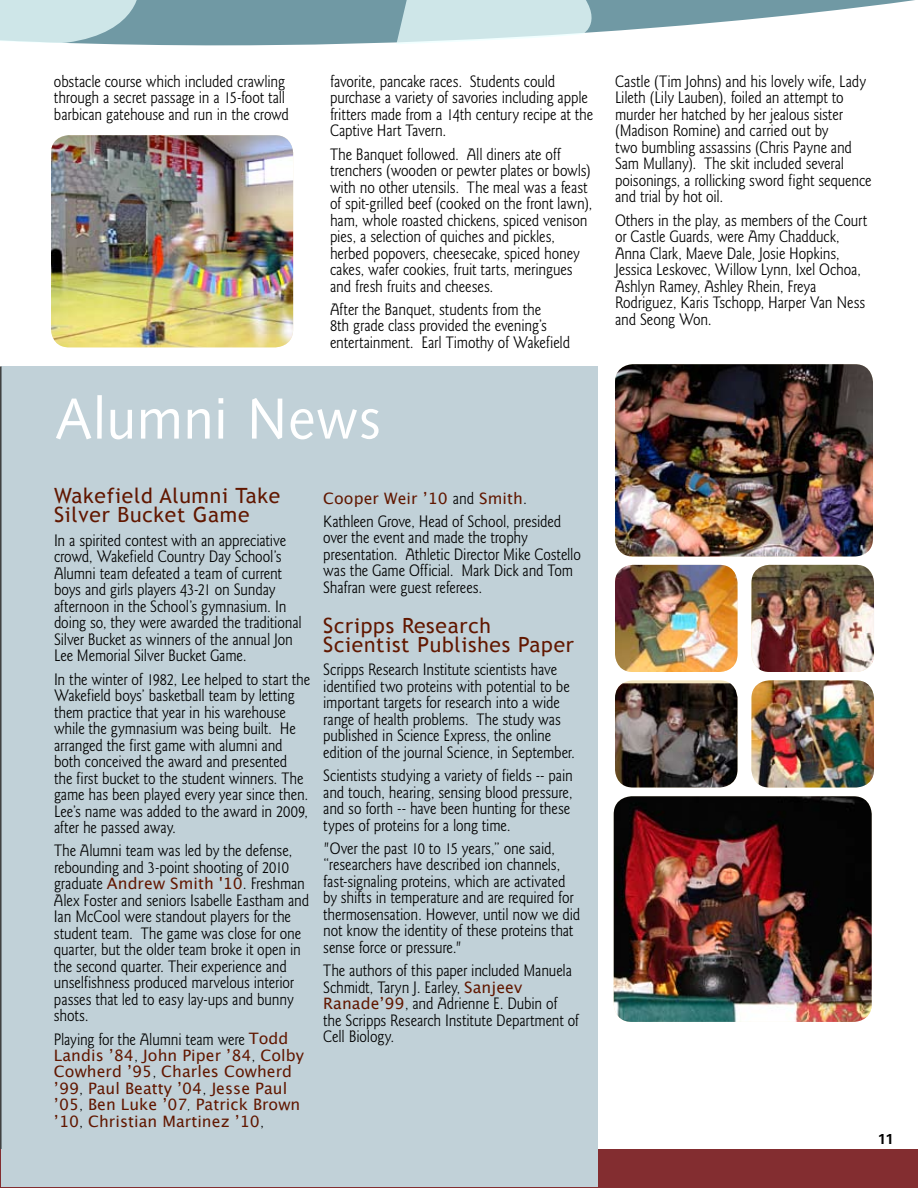
<style>
.page{position:relative;width:918px;height:1188px;background:#fff}
.page>*{position:absolute;margin:0;border:0;box-sizing:border-box;transform-origin:0 0}
.t1{font:60px "AYT Struktur";letter-spacing:.01em;color:#fff;scale:.95 1}
.t2{font:21px/19.5px "Trebuchet MS";letter-spacing:.035em;color:#611700}
.t3{font:17.25px/16.5px "AYT Goudy Sans";letter-spacing:-.01em;color:#000;scale:.9 1}
.t4{font:15.75px/16.5px "Lucida Grande";letter-spacing:.005em;color:#611700}
.t5{font:700 15px "AYT Unitus";color:#000}
.s1{font-family:"Lucida Grande";font-size:15.75px;color:#611700}
.s2{font-family:"AYT Goudy Sans";font-size:17.25px;color:#000}
.s3{font-family:"AYT Goudy Sans";font-style:italic;font-size:15px;color:#000}
</style>
<div class="page">
<div style="left:0;top:1149px;width:918px;height:39px;background:#832d30"></div>
<svg style="left:141px;top:0;width:774px;height:46px;fill:#7099a4"></svg>
<svg style="left:396px;top:0;width:197px;height:44px;background:#d0e6e8"></svg>
<svg style="left:0;top:0;width:141px;height:45px;background:#bed9dc"></svg>
<div style="left:2px;top:366px;width:596px;height:821px;background:#c1d1d8"></div>
<hr style="left:0;top:366px;width:1px;height:783px;background:#000">
<img style="left:614px;top:796px;width:258px;height:226px">
<img style="left:51px;top:135px;width:242px;height:212px">
<img style="left:615px;top:565px;width:123px;height:107px">
<img style="left:752px;top:565px;width:122px;height:107px">
<div style="left:615px;top:680px;width:123px;height:108px;background:#f5e7c1;border-radius:18px"></div>
<img style="left:615px;top:683px;width:123px;height:105px">
<img style="left:752px;top:680px;width:122px;height:108px">
<img style="left:615px;top:364px;width:258px;height:192px">
<p class="t3" style="left:54px;top:73px;width:263px">obstacle course which included crawling through a secret passage in a 15-foot tall barbican gatehouse and run in the crowd</p>
<p class="t3" style="left:330px;top:73px;width:294px">favorite, pancake races. Students could purchase a variety of savories including apple fritters made from a 14th century recipe at the Captive Hart Tavern.</p>
<p class="t3" style="left:330px;top:146px;width:293px">The Banquet followed. All diners ate off trenchers (wooden or pewter plates or bowls) with no other utensils. The meal was a feast of spit-grilled beef (cooked on the front lawn), ham, whole roasted chickens, spiced venison pies, a selection of quiches and pickles, herbed popovers, cheesecake, spiced honey cakes, wafer cookies, fruit tarts, meringues and fresh fruits and cheeses.</p>
<p class="t3" style="left:330px;top:301px;width:268px">After the Banquet, students from the<br>8th grade class provided the evening’s entertainment. Earl Timothy of Wakefield</p>
<h1 class="t1" style="left:56px;top:385px;width:343px">Alumni News</h1>
<p class="t2" style="left:54px;top:486px;width:228px">Wakefield Alumni Take<br>Silver Bucket Game</p>
<p class="t3" style="left:54px;top:532px;width:277px">In a spirited contest with an appreciative crowd, Wakefield Country Day School’s Alumni team defeated a team of current boys and girls players 43-21 on Sunday afternoon in the School’s gymnasium. In doing so, they were awarded the traditional Silver Bucket as winners of the annual Jon Lee Memorial Silver Bucket Game.</p>
<p class="t3" style="left:54px;top:671px;width:286px">In the winter of 1982, Lee helped to start the Wakefield boys’ basketball team by letting them practice that year in his warehouse while the gymnasium was being built. He arranged the first game with alumni and both conceived the award and presented<br>the first bucket to the student winners. The game has been played every year since then.<br>Lee’s name was added to the award in 2009, after he passed away.</p>
<p class="t3" style="left:54px;top:843px;width:285px">The Alumni team was led by the defense, rebounding and 3-point shooting of 2010 graduate <span class="s1">Andrew Smith '10</span>. Freshman Alex Foster and seniors Isabelle Eastham and Ian McCool were standout players for the student team. The game was close for one quarter, but the older team broke it open in the second quarter. Their experience and unselfishness produced marvelous interior passes that led to easy lay-ups and bunny shots.</p>
<p class="t3" style="left:54px;top:1031px;width:262px">Playing for the Alumni team were <span class="s1">Todd</span></p>
<p class="t4" style="left:54px;top:1047px;width:251px">Landis ’84<span class="s2">,</span> John Piper ’84<span class="s2">,</span> Colby<br>Cowherd ’95<span class="s2">,</span> Charles Cowherd ’99<span class="s2">,</span> Paul Beatty ’04<span class="s2">,</span> Jesse Paul ’05<span class="s2">,</span> Ben Luke ’07<span class="s3">,</span> Patrick Brown ’10<span class="s2">,</span> Christian Martinez ’10<span class="s2">,</span></p>
<p class="t4" style="left:323px;top:490px;width:205px">Cooper Weir ’10 <span class="s2">and</span> Smith<span class="s2">.</span></p>
<p class="t3" style="left:323px;top:513px;width:288px">Kathleen Grove, Head of School, presided over the event and made the trophy presentation. Athletic Director Mike Costello was the Game Official. Mark Dick and Tom Shafran were guest referees.</p>
<p class="t2" style="left:323px;top:616px;width:252px">Scripps Research<br>Scientist Publishes Paper</p>
<p class="t3" style="left:323px;top:662px;width:281px">Scripps Research Institute scientists have identified two proteins with potential to be important targets for research into a wide range of health problems. The study was published in Science Express, the online edition of the journal Science, in September.</p>
<p class="t3" style="left:323px;top:768px;width:279px">Scientists studying a variety of fields -- pain and touch, hearing, sensing blood pressure, and so forth -- have been hunting for these types of proteins for a long time.</p>
<p class="t3" style="left:323px;top:840px;width:287px">"Over the past 10 to 15 years,” one said, “researchers have described ion channels, fast-signaling proteins, which are activated by shifts in temperature and are required for thermosensation. However, until now we did not know the identity of these proteins that sense force or pressure."</p>
<p class="t3" style="left:323px;top:963px;width:286px">The authors of this paper included Manuela Schmidt, Taryn J. Earley, <span class="s1">Sanjeev Ranade’99</span>, and Adrienne E. Dubin of the Scripps Research Institute Department of Cell Biology.</p>
<p class="t3" style="left:615px;top:73px;width:287px">Castle (Tim Johns) and his lovely wife, Lady Lileth (Lily Lauben), foiled an attempt to murder her hatched by her jealous sister (Madison Romine) and carried out by<br>two bumbling assassins (Chris Payne and Sam Mullany). The skit included several poisonings, a rollicking sword fight sequence and trial by hot oil.</p>
<p class="t3" style="left:615px;top:212px;width:282px">Others in the play, as members of the Court or Castle Guards, were Amy Chadduck, Anna Clark, Maeve Dale, Josie Hopkins, Jessica Leskovec, Willow Lynn, Ixel Ochoa, Ashlyn Ramey, Ashley Rhein, Freya Rodriguez, Karis Tschopp, Harper Van Ness and Seong Won.</p>
<p class="t5" style="left:878px;top:1131px;width:19px">11</p>
</div>
